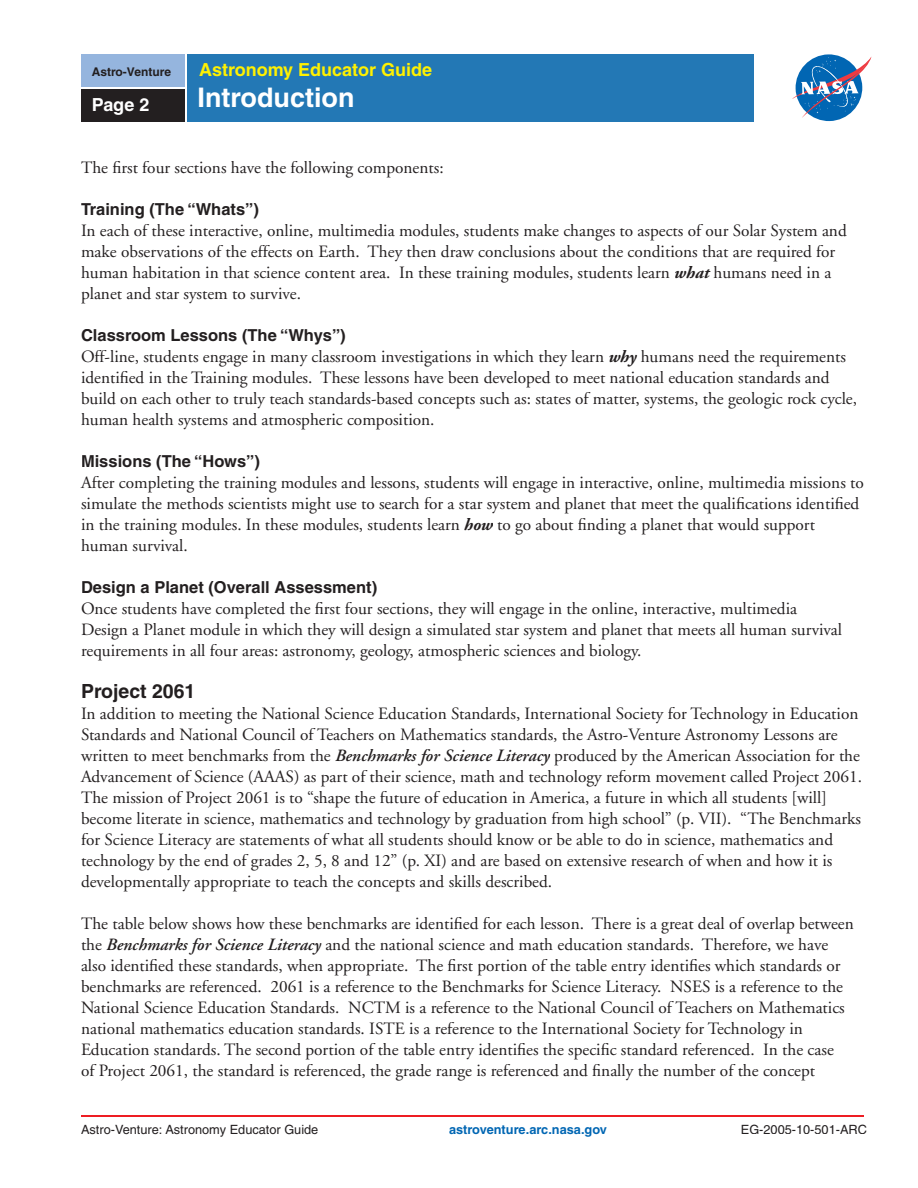
<style>
.page{position:relative;width:918px;height:1188px;background:#fff}
.page>*{position:absolute;margin:0;border:0;box-sizing:border-box;transform-origin:0 0}
.t1{font:700 27px "Helvetica";color:#fff}
.t2{font:700 19.5px "Helvetica";color:#231f20}
.t3{font:700 18px "Helvetica";color:#fff101}
.t4{font:700 18px "Helvetica";color:#fff}
.t5{font:17.25px/21px "Adobe Garamond";color:#231f20}
.t6{font:700 16.5px "Helvetica";color:#231f20}
.t7{font:12.75px "Helvetica";color:#231f20}
.t8{font:700 12.75px "Helvetica";color:#0166b3}
.t9{font:700 12px "Helvetica";color:#231f20}
.s1{font-weight:700;font-style:italic}
.s2{font-weight:600;font-style:italic}
</style>
<div class="page">
<div style="left:186px;top:54px;width:568px;height:67px;background:#2378b5"></div>
<div style="left:81px;top:54px;width:105px;height:34px;background:#95b5de"></div>
<div style="left:81px;top:88px;width:105px;height:34px;background:#231f20"></div>
<svg style="left:792px;top:56px;width:80px;height:63px"></svg>
<hr style="left:81px;top:1115px;width:783px;height:2px;background:#ee1d23">
<hr style="left:81px;top:87px;width:105px;height:1px;background:#fff">
<hr style="left:185px;top:54px;width:2px;height:68px;background:#fff">
<p class="t3" style="left:199px;top:59px;width:235px">Astronomy Educator Guide</p>
<p class="t9" style="left:92px;top:65px;width:81px">Astro-Venture</p>
<p class="t4" style="left:92px;top:94px;width:59px">Page 2</p>
<p class="t1" style="left:198px;top:81px;width:158px">Introduction</p>
<p class="t5" style="left:81px;top:158px;width:364px">The first four sections have the following components:</p>
<p class="t6" style="left:81px;top:200px;width:179px">Training (The “Whats”)</p>
<p class="t5" style="left:81px;top:221px;width:767px">In each of these interactive, online, multimedia modules, students make changes to aspects of our Solar System and make observations of the effects on Earth. They then draw conclusions about the conditions that are required for human habitation in that science content area. In these training modules, students learn <span class="s1">what</span> humans need in a planet and star system to survive.</p>
<p class="t6" style="left:81px;top:326px;width:266px">Classroom Lessons (The “Whys”)</p>
<p class="t5" style="left:81px;top:347px;width:778px">Off-line, students engage in many classroom investigations in which they learn <span class="s1">why</span> humans need the requirements identified in the Training modules. These lessons have been developed to meet national education standards and build on each other to truly teach standards-based concepts such as: states of matter, systems, the geologic rock cycle, human health systems and atmospheric composition.</p>
<p class="t6" style="left:81px;top:452px;width:181px">Missions (The “Hows”)</p>
<p class="t5" style="left:81px;top:473px;width:784px">After completing the training modules and lessons, students will engage in interactive, online, multimedia missions to simulate the methods scientists might use to search for a star system and planet that meet the qualifications identified in the training modules. In these modules, students learn <span class="s1">how</span> to go about finding a planet that would support human survival.</p>
<p class="t6" style="left:81px;top:578px;width:298px">Design a Planet (Overall Assessment)</p>
<p class="t5" style="left:81px;top:599px;width:763px">Once students have completed the first four sections, they will engage in the online, interactive, multimedia<br>Design a Planet module in which they will design a simulated star system and planet that meets all human survival requirements in all four areas: astronomy, geology, atmospheric sciences and biology.</p>
<p class="t2" style="left:81px;top:680px;width:116px">Project 2061</p>
<p class="t5" style="left:81px;top:704px;width:783px">In addition to meeting the National Science Education Standards, International Society for Technology in Education Standards and National Council of Teachers on Mathematics standards, the Astro-Venture Astronomy Lessons are written to meet benchmarks from the <span class="s2">Benchmarks for Science Literacy</span> produced by the American Association for the Advancement of Science (AAAS) as part of their science, math and technology reform movement called Project 2061.<br>The mission of Project 2061 is to “shape the future of education in America, a future in which all students [will] become literate in science, mathematics and technology by graduation from high school” (p. VII). “The Benchmarks for Science Literacy are statements of what all students should know or be able to do in science, mathematics and technology by the end of grades 2, 5, 8 and 12” (p. XI) and are based on extensive research of when and how it is developmentally appropriate to teach the concepts and skills described.</p>
<p class="t5" style="left:81px;top:914px;width:774px">The table below shows how these benchmarks are identified for each lesson. There is a great deal of overlap between the <span class="s2">Benchmarks for Science Literacy</span> and the national science and math education standards. Therefore, we have also identified these standards, when appropriate. The first portion of the table entry identifies which standards or benchmarks are referenced. 2061 is a reference to the Benchmarks for Science Literacy. NSES is a reference to the National Science Education Standards. NCTM is a reference to the National Council of Teachers on Mathematics national mathematics education standards. ISTE is a reference to the International Society for Technology in Education standards. The second portion of the table entry identifies the specific standard referenced. In the case<br>of Project 2061, the standard is referenced, the grade range is referenced and finally the number of the concept</p>
<p class="t7" style="left:81px;top:1122px;width:239px">Astro-Venture: Astronomy Educator Guide</p>
<p class="t8" style="left:449px;top:1121px;width:159px">astroventure.arc.nasa.gov</p>
<p class="t7" style="left:741px;top:1122px;width:128px">EG-2005-10-501-ARC</p>
</div>
